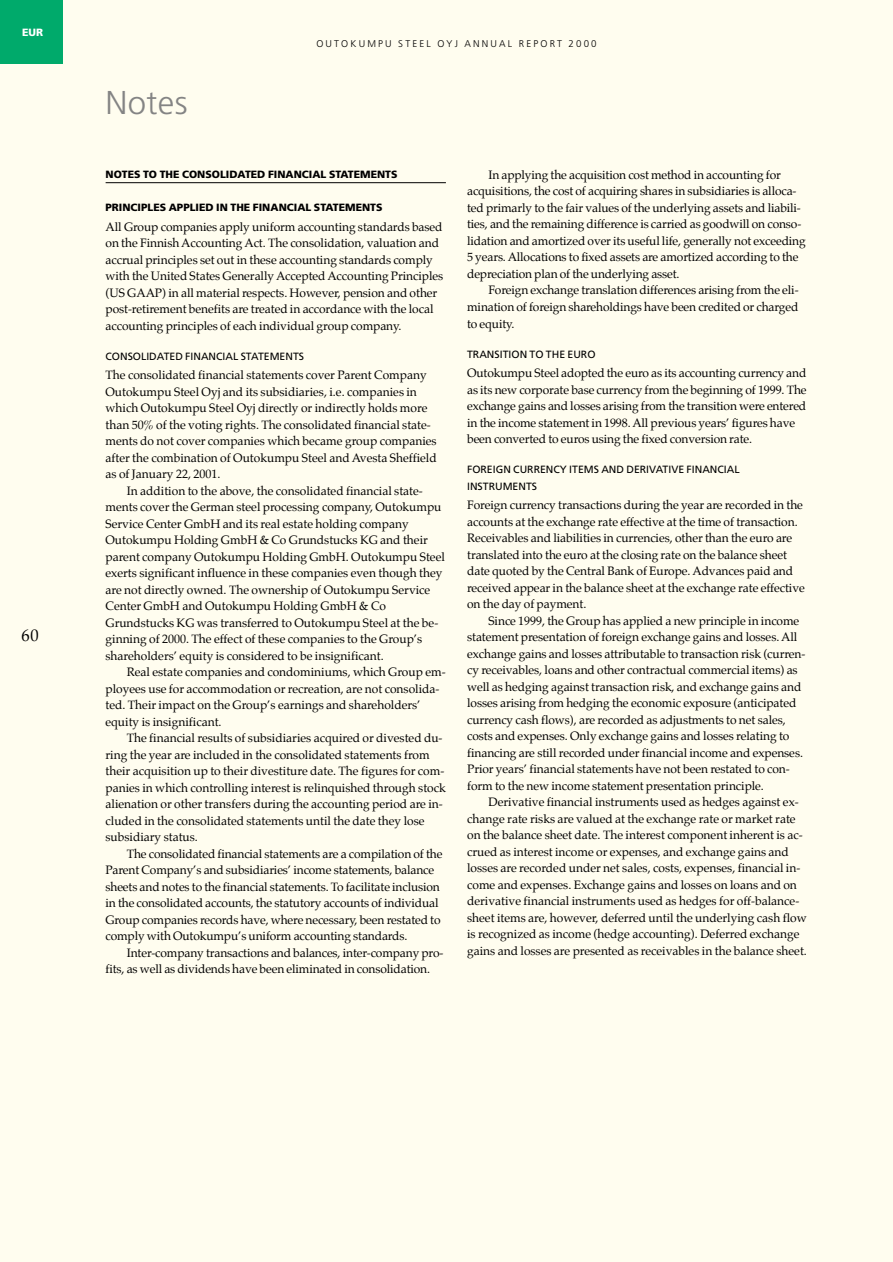
<style>
.page{position:relative;width:893px;height:1262px;background:#fff}
.page>*{position:absolute;margin:0;border:0;box-sizing:border-box;transform-origin:0 0}
.t1{font:300 33px "Frutiger";letter-spacing:.01em;color:#848484}
.t2{font:16.5px "Palatino";color:#000}
.t3{font:12px/16.5px "Palatino";letter-spacing:-.005em;color:#000}
.t4{font:10.5px/16.5px "Frutiger";color:#000}
.t5{font:900 10.5px "Frutiger";color:#000}
.t6{font:900 10.5px "Frutiger";color:#fff}
.t7{font:300 9.75px "Frutiger";letter-spacing:.225em;color:#000}
</style>
<div class="page">
<div style="left:0;top:0;width:892px;height:1261px;background:#fffdef"></div>
<hr style="left:106px;top:182px;width:340px;height:1px;background:#000">
<div style="left:0;top:0;width:63px;height:64px;background:#00aa6b"></div>
<p class="t6" style="left:22px;top:28px;width:23px">EUR</p>
<h2 class="t2" style="left:21px;top:627px;width:19px">60</h2>
<h1 class="t1" style="left:105px;top:89px;width:84px">Notes</h1>
<p class="t7" style="left:316px;top:40px;width:282px">OUTOKUMPU STEEL OYJ ANNUAL REPORT 2000</p>
<p class="t5" style="left:105px;top:170px;width:293px">NOTES TO THE CONSOLIDATED FINANCIAL STATEMENTS</p>
<p class="t5" style="left:105px;top:203px;width:278px">PRINCIPLES APPLIED IN THE FINANCIAL STATEMENTS</p>
<p class="t3" style="left:105px;top:219px;width:339px">All Group companies apply uniform accounting standards based on the Finnish Accounting Act. The consolidation, valuation and accrual principles set out in these accounting standards comply with the United States Generally Accepted Accounting Principles (US GAAP) in all material respects. However, pension and other post-retirement benefits are treated in accordance with the local accounting principles of each individual group company.</p>
<p class="t4" style="left:105px;top:348px;width:200px">CONSOLIDATED FINANCIAL STATEMENTS</p>
<p class="t3" style="left:105px;top:367px;width:333px">The consolidated financial statements cover Parent Company Outokumpu Steel Oyj and its subsidiaries, i.e. companies in which Outokumpu Steel Oyj directly or indirectly holds more than 50% of the voting rights. The consolidated financial state&shy;ments do not cover companies which became group companies after the combination of Outokumpu Steel and Avesta Sheffield as of January 22, 2001.</p>
<p class="t3" style="left:105px;top:483px;width:341px;text-indent:21px">In addition to the above, the consolidated financial state&shy;ments cover the German steel processing company, Outokumpu Service Center GmbH and its real estate holding company Outokumpu Holding GmbH &amp; Co Grundstucks KG and their parent company Outokumpu Holding GmbH. Outokumpu Steel exerts significant influence in these companies even though they are not directly owned. The ownership of Outokumpu Service Center GmbH and Outokumpu Holding GmbH &amp; Co Grundstucks KG was transferred to Outokumpu Steel at the be&shy;ginning of 2000. The effect of these companies to the Group’s shareholders’ equity is considered to be insignificant.</p>
<p class="t3" style="left:105px;top:664px;width:342px;text-indent:21px">Real estate companies and condominiums, which Group em&shy;ployees use for accommodation or recreation, are not consolida&shy;ted. Their impact on the Group’s earnings and shareholders’ equity is insignificant.</p>
<p class="t3" style="left:105px;top:730px;width:342px;text-indent:21px">The financial results of subsidiaries acquired or divested du&shy;ring the year are included in the consolidated statements from their acquisition up to their divestiture date. The figures for com&shy;panies in which controlling interest is relinquished through stock alienation or other transfers during the accounting period are in&shy;cluded in the consolidated statements until the date they lose subsidiary status.</p>
<p class="t3" style="left:105px;top:846px;width:338px;text-indent:21px">The consolidated financial statements are a compilation of the Parent Company’s and subsidiaries’ income statements, balance sheets and notes to the financial statements. To facilitate inclusion in the consolidated accounts, the statutory accounts of individual Group companies records have, where necessary, been restated to comply with Outokumpu’s uniform accounting standards.</p>
<p class="t3" style="left:105px;top:945px;width:339px;text-indent:21px">Inter-company transactions and balances, inter-company pro&shy;fits, as well as dividends have been eliminated in consolidation.</p>
<p class="t3" style="left:467px;top:167px;width:340px;text-indent:21px">In applying the acquisition cost method in accounting for acquisitions, the cost of acquiring shares in subsidiaries is alloca&shy;ted primarly to the fair values of the underlying assets and liabili&shy;ties, and the remaining difference is carried as goodwill on conso&shy;lidation and amortized over its useful life, generally not exceeding 5 years. Allocations to fixed assets are amortized according to the depreciation plan of the underlying asset.</p>
<p class="t3" style="left:467px;top:283px;width:333px;text-align:justify;text-indent:21px">Foreign exchange translation differences arising from the eli&shy;mination of foreign shareholdings have been credited or charged to equity.</p>
<p class="t4" style="left:467px;top:346px;width:130px">TRANSITION TO THE EURO</p>
<p class="t3" style="left:467px;top:365px;width:341px">Outokumpu Steel adopted the euro as its accounting currency and as its new corporate base currency from the beginning of 1999. The exchange gains and losses arising from the transition were entered in the income statement in 1998. All previous years’ figures have been converted to euros using the fixed conversion rate.</p>
<p class="t4" style="left:467px;top:462px;width:274px">FOREIGN CURRENCY ITEMS AND DERIVATIVE FINANCIAL<br>INSTRUMENTS</p>
<p class="t3" style="left:467px;top:497px;width:339px">Foreign currency transactions during the year are recorded in the accounts at the exchange rate effective at the time of transaction.<br>Receivables and liabilities in currencies, other than the euro are translated into the euro at the closing rate on the balance sheet date quoted by the Central Bank of Europe. Advances paid and received appear in the balance sheet at the exchange rate effective on the day of payment.</p>
<p class="t3" style="left:467px;top:613px;width:340px;text-indent:21px">Since 1999, the Group has applied a new principle in income statement presentation of foreign exchange gains and losses. All exchange gains and losses attributable to transaction risk (curren&shy;cy receivables, loans and other contractual commercial items) as well as hedging against transaction risk, and exchange gains and losses arising from hedging the economic exposure (anticipated currency cash flows), are recorded as adjustments to net sales, costs and expenses. Only exchange gains and losses relating to financing are still recorded under financial income and expenses.<br>Prior years’ financial statements have not been restated to con&shy;form to the new income statement presentation principle.</p>
<p class="t3" style="left:467px;top:794px;width:341px;text-indent:21px">Derivative financial instruments used as hedges against ex&shy;change rate risks are valued at the exchange rate or market rate on the balance sheet date. The interest component inherent is ac&shy;crued as interest income or expenses, and exchange gains and losses are recorded under net sales, costs, expenses, financial in&shy;come and expenses. Exchange gains and losses on loans and on derivative financial instruments used as hedges for off-balance&shy;sheet items are, however, deferred until the underlying cash flow is recognized as income (hedge accounting). Deferred exchange gains and losses are presented as receivables in the balance sheet.</p>
</div>
